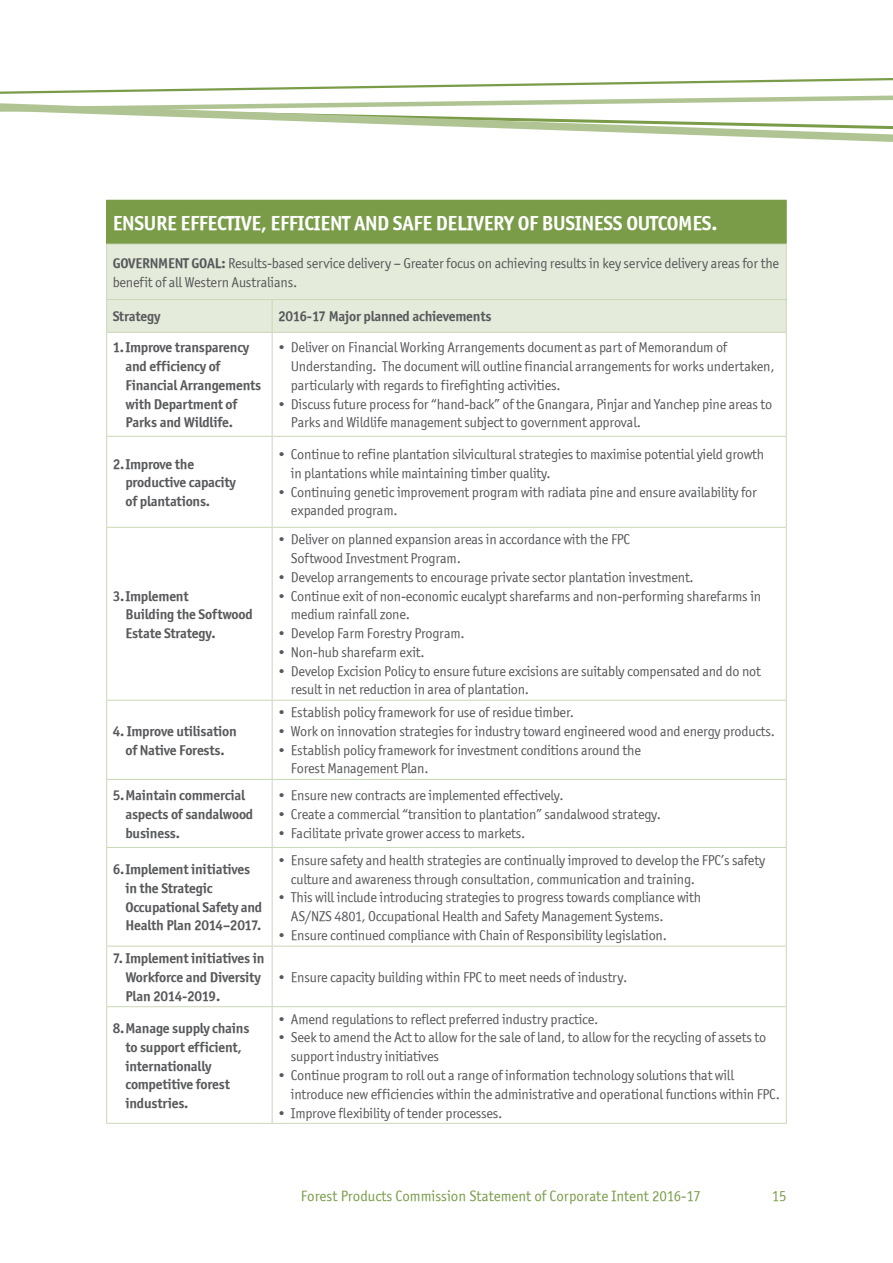
<style>
.page{position:relative;width:893px;height:1263px;background:#fff}
.page>*{position:absolute;margin:0;border:0;box-sizing:border-box;transform-origin:0 0}
.t1{font:20.4px "Officina Sans ITCTT Bold";letter-spacing:-.015em;color:#fff}
.t2{font:15px "Officina Sans ITCTT Book";color:#7a9c49}
.t3{font:14.25px/18.8px "Officina Sans ITCTT Book";letter-spacing:-.015em;color:#58595b}
.t4{font:14.25px/18.8px "Officina Sans ITCTT Bold";letter-spacing:-.015em;color:#58595b}
.s1{font-family:"Officina Sans ITCTT Bold"}
</style>
<div class="page">
<div style="left:107px;top:200px;width:679px;height:44px;background:#7a9c49"></div>
<div style="left:107px;top:245px;width:679px;height:87px;background:#e4ebdb"></div>
<hr style="left:106px;top:333px;width:1px;height:103px;background:#cad7b6">
<hr style="left:272px;top:333px;width:1px;height:103px;background:#cad7b6">
<hr style="left:786px;top:333px;width:1px;height:103px;background:#cad7b6">
<hr style="left:106px;top:436px;width:166px;height:1px;background:#cad7b6">
<hr style="left:106px;top:437px;width:1px;height:90px;background:#cad7b6">
<hr style="left:272px;top:436px;width:515px;height:1px;background:#cad7b6">
<hr style="left:272px;top:437px;width:1px;height:90px;background:#cad7b6">
<hr style="left:786px;top:437px;width:1px;height:90px;background:#cad7b6">
<hr style="left:106px;top:527px;width:166px;height:1px;background:#cad7b6">
<hr style="left:106px;top:528px;width:1px;height:172px;background:#cad7b6">
<hr style="left:272px;top:527px;width:515px;height:1px;background:#cad7b6">
<hr style="left:272px;top:528px;width:1px;height:172px;background:#cad7b6">
<hr style="left:786px;top:528px;width:1px;height:172px;background:#cad7b6">
<hr style="left:106px;top:700px;width:166px;height:1px;background:#cad7b6">
<hr style="left:106px;top:701px;width:1px;height:78px;background:#cad7b6">
<hr style="left:272px;top:700px;width:515px;height:1px;background:#cad7b6">
<hr style="left:272px;top:701px;width:1px;height:78px;background:#cad7b6">
<hr style="left:786px;top:701px;width:1px;height:78px;background:#cad7b6">
<hr style="left:106px;top:779px;width:166px;height:1px;background:#cad7b6">
<hr style="left:106px;top:780px;width:1px;height:67px;background:#cad7b6">
<hr style="left:272px;top:779px;width:515px;height:1px;background:#cad7b6">
<hr style="left:272px;top:780px;width:1px;height:67px;background:#cad7b6">
<hr style="left:786px;top:780px;width:1px;height:67px;background:#cad7b6">
<hr style="left:106px;top:847px;width:166px;height:1px;background:#cad7b6">
<hr style="left:106px;top:848px;width:1px;height:98px;background:#cad7b6">
<hr style="left:272px;top:847px;width:515px;height:1px;background:#cad7b6">
<hr style="left:272px;top:848px;width:1px;height:98px;background:#cad7b6">
<hr style="left:786px;top:848px;width:1px;height:98px;background:#cad7b6">
<hr style="left:106px;top:946px;width:166px;height:1px;background:#cad7b6">
<hr style="left:106px;top:946px;width:1px;height:60px;background:#cad7b6">
<hr style="left:272px;top:946px;width:515px;height:1px;background:#cad7b6">
<hr style="left:272px;top:946px;width:1px;height:60px;background:#cad7b6">
<hr style="left:786px;top:946px;width:1px;height:60px;background:#cad7b6">
<hr style="left:106px;top:1006px;width:166px;height:1px;background:#cad7b6">
<hr style="left:106px;top:1007px;width:1px;height:116px;background:#cad7b6">
<hr style="left:272px;top:1006px;width:515px;height:1px;background:#cad7b6">
<hr style="left:272px;top:1007px;width:1px;height:116px;background:#cad7b6">
<hr style="left:786px;top:1007px;width:1px;height:116px;background:#cad7b6">
<hr style="left:106px;top:1123px;width:166px;height:1px;background:#cad7b6">
<hr style="left:272px;top:1123px;width:515px;height:1px;background:#cad7b6">
<hr style="left:106px;top:200px;width:166px;height:1px;background:#7a9c49">
<hr style="left:106px;top:201px;width:1px;height:43px;background:#7a9c49">
<hr style="left:272px;top:200px;width:515px;height:1px;background:#7a9c49">
<hr style="left:786px;top:201px;width:1px;height:43px;background:#7a9c49">
<hr style="left:106px;top:244px;width:166px;height:1px;background:#cad7b6">
<hr style="left:106px;top:244px;width:1px;height:55px;background:#cad7b6">
<hr style="left:272px;top:244px;width:515px;height:1px;background:#cad7b6">
<hr style="left:786px;top:244px;width:1px;height:55px;background:#cad7b6">
<hr style="left:106px;top:299px;width:166px;height:1px;background:#cad7b6">
<hr style="left:106px;top:300px;width:1px;height:32px;background:#cad7b6">
<hr style="left:272px;top:299px;width:515px;height:1px;background:#cad7b6">
<hr style="left:272px;top:300px;width:1px;height:32px;background:#cad7b6">
<hr style="left:786px;top:300px;width:1px;height:32px;background:#cad7b6">
<hr style="left:106px;top:332px;width:166px;height:1px;background:#cad7b6">
<hr style="left:272px;top:332px;width:515px;height:1px;background:#cad7b6">
<svg style="left:582px;top:131px;width:311px;height:11px"></svg>
<svg style="left:0;top:78px;width:893px;height:53px"></svg>
<h1 class="t1" style="left:113px;top:210px;width:606px">ENSURE EFFECTIVE, EFFICIENT AND SAFE DELIVERY OF BUSINESS OUTCOMES.</h1>
<p class="t3" style="left:113px;top:254px;width:668px"><span class="s1">GOVERNMENT GOAL:</span> Results-based service delivery – Greater focus on achieving results in key service delivery areas for the benefit of all Western Australians.</p>
<p class="t4" style="left:113px;top:307px;width:49px">Strategy</p>
<p class="t4" style="left:278px;top:307px;width:215px">2016-17 Major planned achievements</p>
<p class="t4" style="left:125px;top:338px;width:137px;text-indent:-13px">1.Improve transparency and efficiency of<br>Financial Arrangements with Department of<br>Parks and Wildlife.</p>
<p class="t3" style="left:291px;top:338px;width:485px;text-indent:-13px">• Deliver on Financial Working Arrangements document as part of Memorandum of<br>Understanding. The document will outline financial arrangements for works undertaken, particularly with regards to firefighting activities.</p>
<p class="t3" style="left:291px;top:394px;width:483px;text-indent:-13px">• Discuss future process for “hand-back” of the Gnangara, Pinjar and Yanchep pine areas to<br>Parks and Wildlife management subject to government approval.</p>
<p class="t4" style="left:125px;top:454px;width:112px;text-indent:-13px">2.Improve the productive capacity of plantations.</p>
<p class="t3" style="left:291px;top:445px;width:475px;text-indent:-13px">• Continue to refine plantation silvicultural strategies to maximise potential yield growth in plantations while maintaining timber quality.</p>
<p class="t3" style="left:291px;top:482px;width:467px;text-indent:-13px">• Continuing genetic improvement program with radiata pine and ensure availability for expanded program.</p>
<p class="t4" style="left:125px;top:586px;width:129px;text-indent:-13px">3.Implement<br>Building the Softwood<br>Estate Strategy.</p>
<p class="t4" style="left:113px;top:722px;width:126px;text-align:center">4. Improve utilisation of Native Forests.</p>
<p class="t3" style="left:291px;top:530px;width:341px;text-indent:-13px">• Deliver on planned expansion areas in accordance with the FPC<br>Softwood Investment Program.</p>
<p class="t3" style="left:278px;top:567px;width:417px">• Develop arrangements to encourage private sector plantation investment.</p>
<p class="t3" style="left:291px;top:586px;width:472px;text-indent:-13px">• Continue exit of non-economic eucalypt sharefarms and non-performing sharefarms in medium rainfall zone.</p>
<p class="t3" style="left:278px;top:624px;width:188px">• Develop Farm Forestry Program.</p>
<p class="t3" style="left:278px;top:642px;width:148px">• Non-hub sharefarm exit.</p>
<p class="t3" style="left:291px;top:661px;width:471px;text-indent:-13px">• Develop Excision Policy to ensure future excisions are suitably compensated and do not result in net reduction in area of plantation.</p>
<p class="t3" style="left:278px;top:703px;width:297px">• Establish policy framework for use of residue timber.</p>
<p class="t3" style="left:278px;top:722px;width:498px">• Work on innovation strategies for industry toward engineered wood and energy products.</p>
<p class="t3" style="left:291px;top:740px;width:352px;text-indent:-13px">• Establish policy framework for investment conditions around the<br>Forest Management Plan.</p>
<p class="t4" style="left:125px;top:786px;width:129px;text-indent:-13px">5.Maintain commercial aspects of sandalwood business.</p>
<p class="t3" style="left:278px;top:786px;width:287px">• Ensure new contracts are implemented effectively.</p>
<p class="t3" style="left:278px;top:805px;width:384px">• Create a commercial “transition to plantation” sandalwood strategy.</p>
<p class="t3" style="left:278px;top:823px;width:249px">• Facilitate private grower access to markets.</p>
<p class="t4" style="left:125px;top:860px;width:138px;text-indent:-13px">6.Implement initiatives in the Strategic<br>Occupational Safety and<br>Health Plan 2014–2017.</p>
<p class="t3" style="left:291px;top:850px;width:476px;text-indent:-13px">• Ensure safety and health strategies are continually improved to develop the FPC’s safety culture and awareness through consultation, communication and training.</p>
<p class="t3" style="left:291px;top:888px;width:412px;text-indent:-13px">• This will include introducing strategies to progress towards compliance with<br>AS/NZS 4801, Occupational Health and Safety Management Systems.</p>
<p class="t3" style="left:278px;top:925px;width:390px">• Ensure continued compliance with Chain of Responsibility legislation.</p>
<p class="t4" style="left:125px;top:949px;width:140px;text-indent:-13px">7. Implement initiatives in<br>Workforce and Diversity<br>Plan 2014-2019.</p>
<p class="t4" style="left:125px;top:1019px;width:125px;text-indent:-13px">8.Manage supply chains to support efficient, internationally competitive forest industries.</p>
<p class="t3" style="left:278px;top:968px;width:351px">• Ensure capacity building within FPC to meet needs of industry.</p>
<p class="t3" style="left:278px;top:1009px;width:322px">• Amend regulations to reflect preferred industry practice.</p>
<p class="t3" style="left:291px;top:1028px;width:477px;text-indent:-13px">• Seek to amend the Act to allow for the sale of land, to allow for the recycling of assets to support industry initiatives</p>
<p class="t3" style="left:291px;top:1066px;width:490px;text-indent:-13px">• Continue program to roll out a range of information technology solutions that will introduce new efficiencies within the administrative and operational functions within FPC.</p>
<p class="t3" style="left:278px;top:1103px;width:226px">• Improve flexibility of tender processes.</p>
<p class="t2" style="left:301px;top:1187px;width:402px">Forest Products Commission Statement of Corporate Intent 2016-17</p>
<p class="t2" style="left:772px;top:1187px;width:16px">15</p>
</div>
